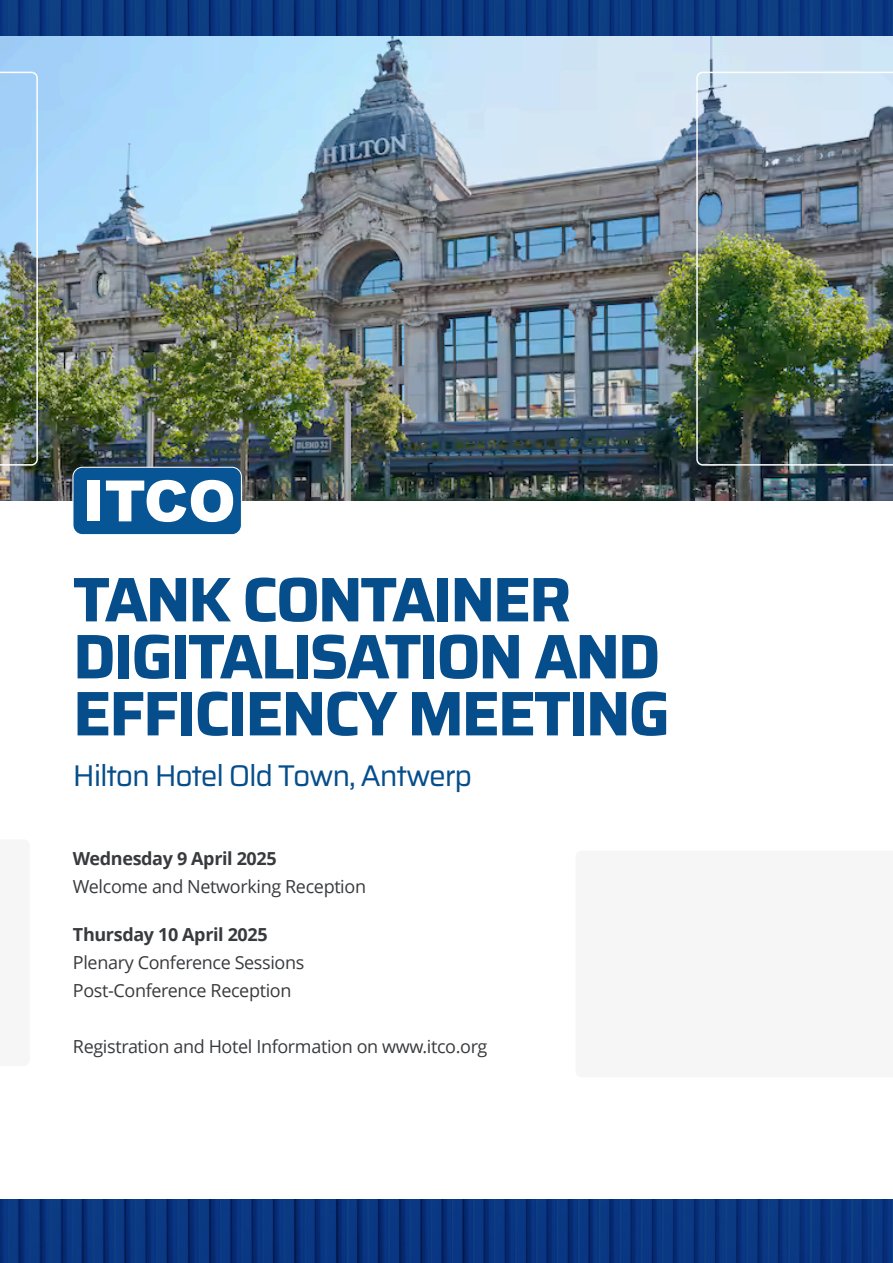
<style>
.page{position:relative;width:893px;height:1263px;background:#fff}
.page>*{position:absolute;margin:0;border:0;box-sizing:border-box;transform-origin:0 0}
.t1{font:700 63px/57px "Saira";letter-spacing:-.04em;color:#064e8b}
.t2{font:30px "Saira";letter-spacing:-.04em;color:#064e8b}
.t3{font:18px/28px "Open Sans";letter-spacing:-.02em;color:#383a3d}
.t4{font:700 18px "Open Sans";letter-spacing:-.02em;color:#383a3d}
</style>
<div class="page">
<img style="left:0;top:0;width:893px;height:36px">
<img style="left:0;top:36px;width:891px;height:465px">
<div style="left:72px;top:467px;width:170px;height:68px;background:#075594;border:1px solid #fff;border-radius:10px"></div>
<div style="left:87px;top:480px;width:13px;height:41px;background:#fff"></div>
<svg style="left:106px;top:480px;width:127px;height:42px"></svg>
<img style="left:0;top:1199px;width:893px;height:64px">
<img style="left:696px;top:72px;width:197px;height:394px">
<img style="left:0;top:72px;width:38px;height:394px">
<h1 class="t1" style="left:73px;top:571px;width:599px">TANK CONTAINER<br>DIGITALISATION AND<br>EFFICIENCY MEETING</h1>
<h2 class="t2" style="left:73px;top:752px;width:401px">Hilton Hotel Old Town, Antwerp</h2>
<p class="t4" style="left:73px;top:851px;width:205px">Wednesday 9 April 2025</p>
<p class="t3" style="left:73px;top:874px;width:295px">Welcome and Networking Reception</p>
<p class="t4" style="left:73px;top:927px;width:196px">Thursday 10 April 2025</p>
<p class="t3" style="left:73px;top:951px;width:233px">Plenary Conference Sessions<br>Post-Conference Reception</p>
<p class="t3" style="left:73px;top:1034px;width:416px">Registration and Hotel Information on www.itco.org</p>
</div>
